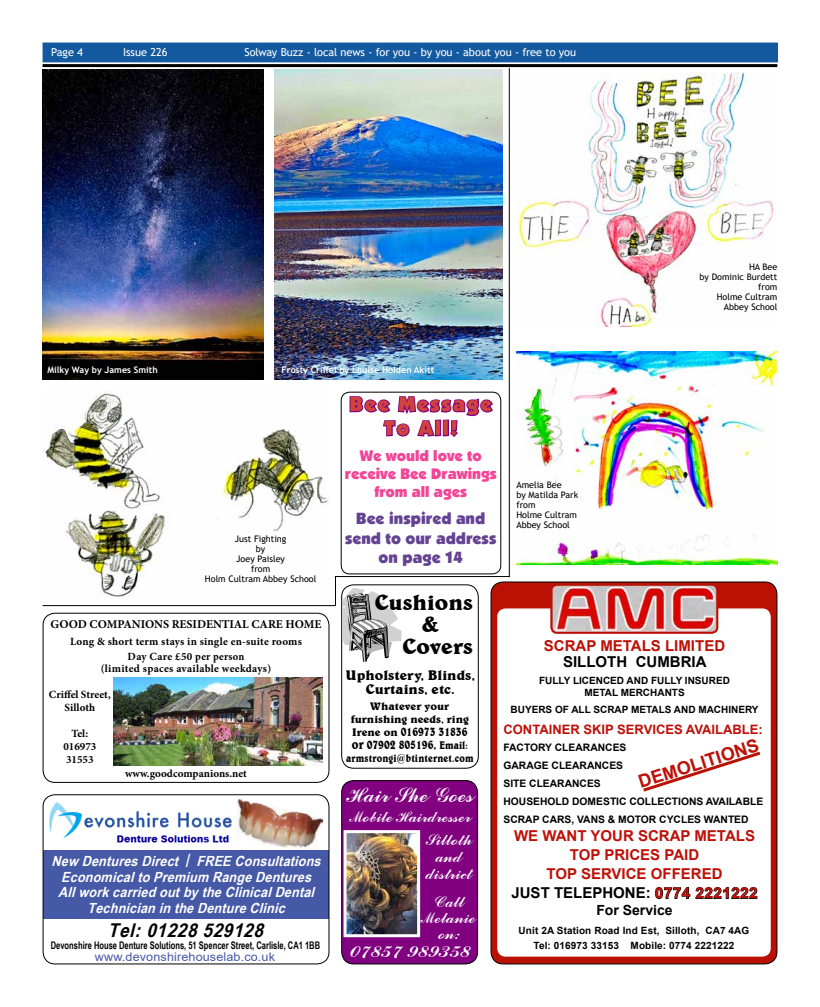
<style>
.page{position:relative;width:820px;height:1007px;background:#fff}
.page>*{position:absolute;margin:0;border:0;box-sizing:border-box;transform-origin:0 0}
.t1{font:23.8px "Commercial Script BT";letter-spacing:.02em;color:#fff}
.t2{font:23px "Commercial Script BT";letter-spacing:.02em;color:#fff}
.t3{font:700 22px "Belwe BT";color:#000}
.t4{font:20px/24px "Boulder";letter-spacing:.1em;color:#d0433d;text-align:center}
.t5{font:italic 700 19px "Arial Narrow Special G1";color:#000;scale:1.1 1}
.t6{font:700 18px "Arial";color:#be1007}
.t7{font:17px/16px "Commercial Script BT";letter-spacing:.02em;color:#fff;text-align:center}
.t8{font:16px/19.2px "Boulder";color:#644392;text-align:center}
.t9{font:700 15px/19px "Arial";color:#be1007;text-align:center}
.t10{font:15px/18px "Boulder";color:#f34497;text-align:center}
.t11{font:italic 700 14px/15.5px "Arial Narrow Special G1";color:#fff;text-align:center;scale:1.1 1}
.t12{font:700 14px/14px "Belwe BT";color:#000;text-align:center}
.t13{font:700 14px "Arial";color:#000}
.t14{font:700 13.8px/13px "Belwe BT";color:#000;scale:.8 1}
.t15{font:700 13px "Arial";color:#be1007}
.t16{font:700 12px "Minion Pro";color:#000}
.t17{font:12px "Arial";letter-spacing:.01em;color:#4659a7;scale:1.05 1}
.t18{font:700 11.2px "Belwe BT";letter-spacing:.02em;color:#000;scale:.8 1}
.t19{font:700 11px/13px "Minion Pro";letter-spacing:.015em;color:#000;text-align:center}
.t20{font:11px "Trebuchet MS";letter-spacing:-.005em;color:#fff}
.t21{font:700 11px/13px "Belwe BT";color:#000;text-align:center}
.t22{font:700 10.5px "Arial Narrow Special G1";color:#000;scale:.88 1}
.t23{font:700 10.3px/18px "Arial";color:#000}
.t24{font:700 10px/12px "Arial";color:#000;text-align:center}
.t25{font:9px/10px "Trebuchet MS";color:#000}
.t26{font:700 9px "Trebuchet MS";color:#fff}
.s1{font-size:11px}
.s2{font-size:11.2px}
.s3{color:#000}
</style>
<div class="page">
<hr style="left:43px;top:64px;width:734px;height:3px;background:#000">
<div style="left:43px;top:43px;width:734px;height:19px;background:#13599f"></div>
<div style="left:491px;top:582px;width:285px;height:381px;background:#bb1104;border-radius:12px"></div>
<div style="left:490px;top:581px;width:287px;height:383px;border:1px solid #000;border-radius:12px"></div>
<div style="left:497px;top:608px;width:273px;height:348px;background:#fff;border-radius:9px"></div>
<img style="left:551px;top:586px;width:166px;height:46px">
<div style="left:550px;top:583px;width:168px;height:50px;border:2px solid #bb1104;border-radius:6px"></div>
<svg style="left:655px;top:887px;width:102px;height:11px"></svg>
<svg style="left:643px;top:751px;width:118px;height:41px"></svg>
<img style="left:237px;top:799px;width:86px;height:49px">
<img style="left:49px;top:802px;width:183px;height:41px">
<div style="left:43px;top:850px;width:286px;height:68px;background:#4659a7"></div>
<div style="left:43px;top:794px;width:286px;height:170px;border:1px solid #000;border-radius:12px"></div>
<div style="left:341px;top:584px;width:137px;height:184px;border:1px solid #000;border-radius:12px"></div>
<svg style="left:343px;top:587px;width:58px;height:75px"></svg>
<div style="left:341px;top:780px;width:136px;height:183px;background:#800080;border-radius:12px"></div>
<div style="left:341px;top:780px;width:137px;height:184px;border:1px solid #000;border-radius:12px"></div>
<img style="left:347px;top:834px;width:69px;height:99px">
<div style="left:343px;top:830px;width:77px;height:107px;border:3px solid #fff"></div>
<div style="left:43px;top:612px;width:286px;height:170px;border:1px solid #000;border-radius:12px"></div>
<img style="left:114px;top:677px;width:208px;height:88px">
<img style="left:516px;top:351px;width:261px;height:213px">
<img style="left:516px;top:72px;width:258px;height:255px">
<hr style="left:43px;top:605px;width:292px;height:1px;background:#000">
<hr style="left:334px;top:576px;width:176px;height:1px;background:#000">
<hr style="left:509px;top:68px;width:1px;height:508px;background:#000">
<svg style="left:335px;top:577px;width:1px;height:28px"></svg>
<img style="left:275px;top:69px;width:227px;height:310px">
<img style="left:43px;top:69px;width:221px;height:310px">
<img style="left:43px;top:391px;width:285px;height:207px">
<svg style="left:349px;top:396px;width:144px;height:41px"></svg>
<div style="left:340px;top:391px;width:161px;height:183px;border:1px solid #000;border-radius:9px"></div>
<p class="t20" style="left:51px;top:45px;width:33px">Page 4</p>
<p class="t20" style="left:123px;top:45px;width:46px">Issue 226</p>
<p class="t20" style="left:244px;top:45px;width:333px">Solway Buzz - local news - for you - by you - about you - free to you</p>
<p class="t26" style="left:47px;top:363px;width:112px">Milky Way by James Smith</p>
<p class="t26" style="left:281px;top:363px;width:154px">Frosty Criffel by Louise Holden Akitt</p>
<p class="t25" style="left:205px;top:533px;width:113px;text-align:center">Just Fighting<br>by<br>Joey Paisley<br>from<br>Holm Cultram Abbey School</p>
<p class="t4" style="left:349px;top:392px;width:143px">Bee Message<br>To All!</p>
<p class="t10" style="left:345px;top:447px;width:153px">We would love to receive Bee Drawings from all ages</p>
<p class="t8" style="left:345px;top:509px;width:153px">Bee inspired and send to our address on page 14</p>
<p class="t25" style="left:516px;top:480px;width:63px">Amelia Bee<br>by Matilda Park from<br>Holme Cultram<br>Abbey School</p>
<p class="t25" style="left:699px;top:261px;width:79px;text-align:right">HA Bee<br>by Dominic Burdett from<br>Holme Cultram<br>Abbey School</p>
<p class="t16" style="left:51px;top:615px;width:272px">GOOD COMPANIONS RESIDENTIAL CARE HOME</p>
<p class="t19" style="left:70px;top:634px;width:233px;line-height:15px">Long &amp; short term stays in single en-suite rooms<br>Day Care £50 per person</p>
<p class="t19" style="left:101px;top:662px;width:172px">(limited spaces available weekdays)</p>
<p class="t19" style="left:49px;top:687px;width:63px">Criffel Street,<br>Silloth</p>
<p class="t19" style="left:63px;top:726px;width:34px">Tel:<br>016973<br>31553</p>
<p class="t19" style="left:125px;top:766px;width:123px">www.goodcompanions.net</p>
<p class="t11" style="left:52px;top:852px;width:250px">New DenturesDirect | FREE Consultations Economicalto Premium RangeDentures Allworkcarried outby theClinicalDental Technician in theDentureClinic</p>
<p class="t5" style="left:108px;top:917px;width:148px">Tel:01228 529128</p>
<p class="t22" style="left:51px;top:937px;width:307px">Devonshire House Denture Solutions, 51 Spencer Street, Carlisle, CA1 1BB</p>
<p class="t17" style="left:95px;top:947px;width:173px">www.devonshirehouselab.co.uk</p>
<p class="t3" style="left:374px;top:588px;width:100px">Cushions</p>
<p class="t3" style="left:422px;top:610px;width:18px">&amp;</p>
<p class="t3" style="left:402px;top:632px;width:72px">Covers</p>
<p class="t12" style="left:345px;top:667px;width:131px">Upholstery, Blinds,<br>Curtains, etc.</p>
<p class="t21" style="left:350px;top:699px;width:120px">Whatever your furnishing needs, ring</p>
<p class="t14" style="left:352px;top:724px;width:146px"><span class="s1">Irene on</span> 016973 31836 or 07902 805196, <span class="s2">Email:</span></p>
<p class="t18" style="left:346px;top:751px;width:161px">armstrongi@btinternet.com</p>
<p class="t2" style="left:346px;top:782px;width:127px">Hair She Goes</p>
<p class="t7" style="left:350px;top:806px;width:123px;line-height:22.4px;text-align:right">Mobile Hairdresser<br>Silloth</p>
<p class="t7" style="left:425px;top:848px;width:47px;line-height:17px">and district</p>
<p class="t7" style="left:421px;top:893px;width:55px">Call<br>Melanie on:</p>
<p class="t1" style="left:349px;top:936px;width:122px">07857 989358</p>
<p class="t9" style="left:543px;top:638px;width:183px;line-height:16px">SCRAP METALS LIMITED<br><span class="s3">SILLOTH CUMBRIA</span></p>
<p class="t24" style="left:539px;top:674px;width:192px">FULLY LICENCED AND FULLY INSURED<br>METAL MERCHANTS</p>
<p class="t24" style="left:510px;top:703px;width:249px">BUYERS OF ALL SCRAP METALS AND MACHINERY</p>
<p class="t15" style="left:503px;top:720px;width:261px">CONTAINER SKIP SERVICES AVAILABLE:</p>
<p class="t23" style="left:503px;top:738px;width:261px">FACTORY CLEARANCES<br>GARAGE CLEARANCES<br>SITE CLEARANCES<br>HOUSEHOLD DOMESTIC COLLECTIONS AVAILABLE<br>SCRAP CARS, VANS &amp; MOTOR CYCLES WANTED</p>
<p class="t9" style="left:511px;top:826px;width:247px">WE WANT YOUR SCRAP METALS<br>TOP PRICES PAID<br>TOP SERVICE OFFERED<br><span class="s3">JUST TELEPHONE:</span> 0774 2221222</p>
<p class="t13" style="left:596px;top:900px;width:78px">For Service</p>
<p class="t24" style="left:518px;top:922px;width:232px;line-height:15px">Unit 2A Station Road Ind Est, Silloth, CA7 4AG<br>Tel: 016973 33153 Mobile: 0774 2221222</p>
<p class="t6" style="left:635px;top:769px;width:127px;rotate:-17deg">DEMOLITIONS</p>
</div>
